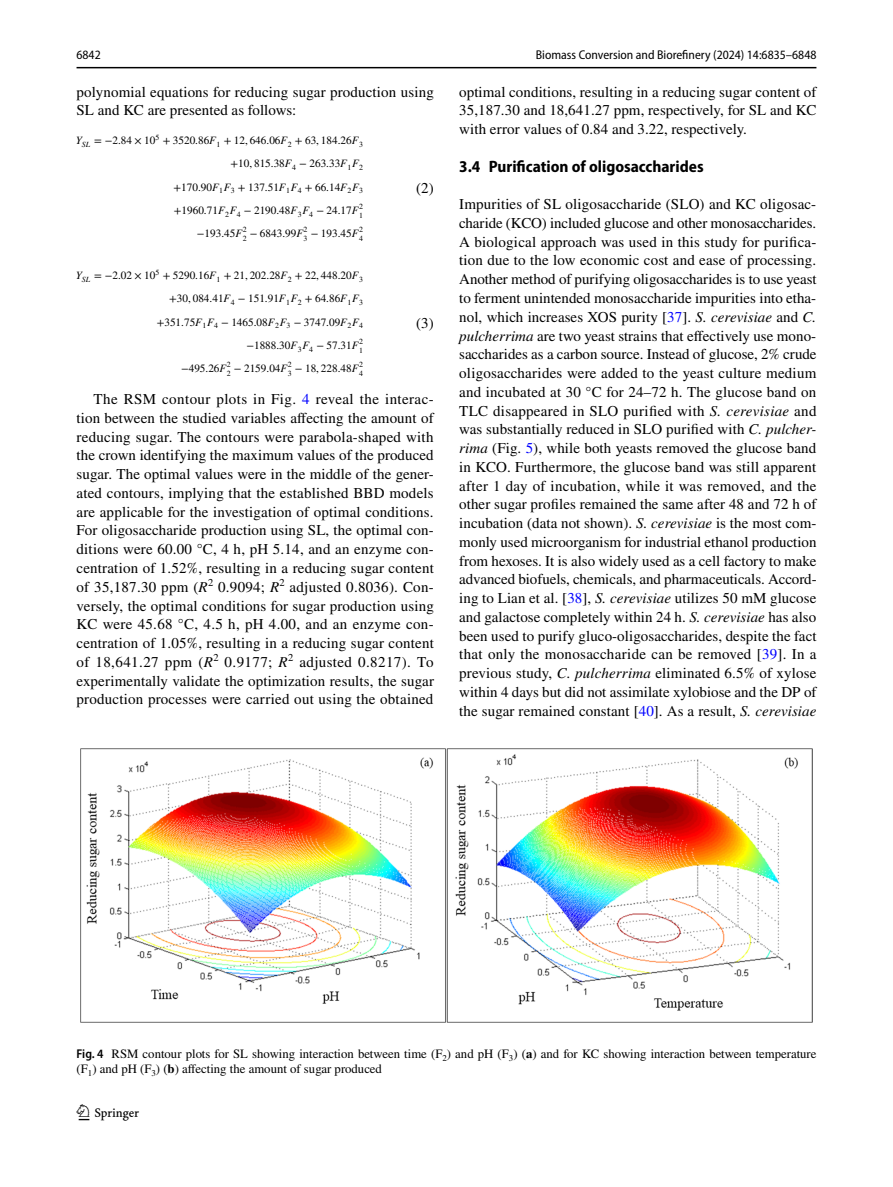
<style>
.page{position:relative;width:893px;height:1187px;background:#fff}
.page>*{position:absolute;margin:0;border:0;box-sizing:border-box;transform-origin:0 0}
.t1{font:22.5px "Springnew Regular 2";color:#000}
.t2{font:700 semi-condensed 16.5px "Myriad Pro";color:#000}
.t3{font:15px/18.8px "STIX";letter-spacing:.005em;color:#000;text-align:justify}
.t4{font:12.75px/15px "STIX";color:#000}
.t5{font:semi-condensed 12.75px "Myriad Pro";color:#000}
.t6{font:11.25px/23.1px "STIX General Regular 3";color:#000;text-align:right}
.t7{font:11.25px/23.1px "STIX General Regular 2";color:#000;text-align:right}
.t8{font:7.8px "STIX General Regular 2";color:#000}
.t9{font:7.8px "STIX General Regular 3";color:#000}
.s1{font-family:"STIX General";font-style:italic}
.s2{font-family:"STIX Math Regular 2"}
.s3{font-family:"STIX General Italic 2"}
.s4{font-family:"STIX Math Regular 3"}
.s5{color:#00f}
.s6{font-style:italic}
.s7{font-family:"Myriad Pro";font-weight:600;font-stretch:semi-condensed}
.s8{font-weight:700}
</style>
<div class="page">
<hr style="left:77px;top:67px;width:739px;height:1px;background:#000">
<img style="left:81px;top:749px;width:731px;height:273px">
<p class="t5" style="left:77px;top:48px;width:26px">6842</p>
<p class="t5" style="left:536px;top:48px;width:282px">Biomass Conversion and Biorefinery (2024) 14:6835–6848</p>
<p class="t3" style="left:77px;top:83px;width:359px">polynomial equations for reducing sugar production using<br>SL and KC are presented as follows:</p>
<p class="t7" style="left:76px;top:129px;width:289px"><span class="s1">Y</span><sub>SL</sub> <span class="s2">= −</span>2.84 <span class="s2">×</span> 10<sup>5</sup> <span class="s2">+</span> 3520.86<span class="s1">F</span><sub>1</sub> <span class="s2">+</span> 12, 646.06<span class="s1">F</span><sub>2</sub> <span class="s2">+</span> 63, 184.26<span class="s1">F</span><sub>3 </sub><span class="s2">+</span>10, 815.38<span class="s1">F</span><sub>4</sub> <span class="s2">−</span> 263.33<span class="s1">F</span><sub>1</sub><span class="s1">F</span><sub>2<br></sub><span class="s2">+</span>170.90<span class="s1">F</span><sub>1</sub><span class="s1">F</span><sub>3</sub> <span class="s2">+</span> 137.51<span class="s1">F</span><sub>1</sub><span class="s1">F</span><sub>4</sub> <span class="s2">+</span> 66.14<span class="s1">F</span><sub>2</sub><span class="s1">F</span><sub>3<br></sub><span class="s2">+</span>1960.71<span class="s1">F</span><sub>2</sub><span class="s1">F</span><sub>4</sub> <span class="s2">−</span> 2190.48<span class="s1">F</span><sub>3</sub><span class="s1">F</span><sub>4</sub> <span class="s2">−</span> 24.17<span class="s1">F</span><sup>2</sup></p>
<p class="t8" style="left:359px;top:212px;width:5px">1</p>
<p class="t7" style="left:197px;top:222px;width:51px"><span class="s2">−</span>193.45<span class="s1">F</span><sup>2</sup></p>
<p class="t7" style="left:243px;top:222px;width:66px"><sub>2</sub> <span class="s2">−</span> 6843.99<span class="s1">F</span><sup>2</sup></p>
<p class="t7" style="left:304px;top:222px;width:61px"><sub>3</sub> <span class="s2">−</span> 193.45<span class="s1">F</span><sup>2</sup></p>
<p class="t8" style="left:359px;top:235px;width:5px">4</p>
<p class="t6" style="left:76px;top:264px;width:289px"><span class="s3">Y</span><sub>SL</sub> <span class="s4">= −</span>2.02 <span class="s4">×</span> 10<sup>5</sup> <span class="s4">+</span> 5290.16<span class="s3">F</span><sub>1</sub> <span class="s4">+</span> 21, 202.28<span class="s3">F</span><sub>2</sub> <span class="s4">+</span> 22, 448.20<span class="s3">F</span><sub>3 </sub><span class="s4">+</span>30, 084.41<span class="s3">F</span><sub>4</sub> <span class="s4">−</span> 151.91<span class="s3">F</span><sub>1</sub><span class="s3">F</span><sub>2</sub> <span class="s4">+</span> 64.86<span class="s3">F</span><sub>1</sub><span class="s3">F</span><sub>3<br></sub><span class="s4">+</span>351.75<span class="s3">F</span><sub>1</sub><span class="s3">F</span><sub>4</sub> <span class="s4">−</span> 1465.08<span class="s3">F</span><sub>2</sub><span class="s3">F</span><sub>3</sub> <span class="s4">−</span> 3747.09<span class="s3">F</span><sub>2</sub><span class="s3">F</span><sub>4<br></sub><span class="s4">−</span>1888.30<span class="s3">F</span><sub>3</sub><span class="s3">F</span><sub>4</sub> <span class="s4">−</span> 57.31<span class="s3">F</span><sup>2</sup></p>
<p class="t9" style="left:359px;top:347px;width:5px">1</p>
<p class="t6" style="left:181px;top:357px;width:51px"><span class="s4">−</span>495.26<span class="s3">F</span><sup>2</sup></p>
<p class="t6" style="left:227px;top:357px;width:66px"><sub>2</sub> <span class="s4">−</span> 2159.04<span class="s3">F</span><sup>2</sup></p>
<p class="t6" style="left:288px;top:357px;width:77px"><sub>3</sub> <span class="s4">−</span> 18, 228.48<span class="s3">F</span><sup>2</sup></p>
<p class="t9" style="left:359px;top:370px;width:5px">4</p>
<p class="t3" style="left:416px;top:180px;width:19px">(2)</p>
<p class="t3" style="left:416px;top:315px;width:19px">(3)</p>
<p class="t3" style="left:77px;top:391px;width:359px;text-indent:17px">The RSM contour plots in Fig. <span class="s5">4</span> reveal the interac&shy;tion between the studied variables affecting the amount of reducing sugar. The contours were parabola-shaped with the crown identifying the maximum values of the produced sugar. The optimal values were in the middle of the gener&shy;ated contours, implying that the established BBD models are applicable for the investigation of optimal conditions.<br>For oligosaccharide production using SL, the optimal con&shy;ditions were 60.00 °C, 4 h, pH 5.14, and an enzyme con&shy;centration of 1.52%, resulting in a reducing sugar content of 35,187.30 ppm (<span class="s6">R</span><sup>2</sup> 0.9094; <span class="s6">R</span><sup>2</sup> adjusted 0.8036). Con&shy;versely, the optimal conditions for sugar production using KC were 45.68 °C, 4.5 h, pH 4.00, and an enzyme con&shy;centration of 1.05%, resulting in a reducing sugar content of 18,641.27 ppm (<span class="s6">R</span><sup>2</sup> 0.9177; <span class="s6">R</span><sup>2</sup> adjusted 0.8217). To experimentally validate the optimization results, the sugar production processes were carried out using the obtained</p>
<p class="t3" style="left:459px;top:83px;width:359px">optimal conditions, resulting in a reducing sugar content of 35,187.30 and 18,641.27 ppm, respectively, for SL and KC with error values of 0.84 and 3.22, respectively.</p>
<p class="t2" style="left:459px;top:157px;width:246px">3.4 Purification of oligosaccharides</p>
<p class="t3" style="left:459px;top:196px;width:359px">Impurities of SL oligosaccharide (SLO) and KC oligosac&shy;charide (KCO) included glucose and other monosaccharides.<br>A biological approach was used in this study for purifica&shy;tion due to the low economic cost and ease of processing.<br>Another method of purifying oligosaccharides is to use yeast to ferment unintended monosaccharide impurities into etha&shy;nol, which increases XOS purity [<span class="s5">37</span>]. <span class="s6">S. cerevisiae</span> and <span class="s6">C. pulcherrima</span> are two yeast strains that effectively use mono&shy;saccharides as a carbon source. Instead of glucose, 2% crude oligosaccharides were added to the yeast culture medium and incubated at 30 °C for 24–72 h. The glucose band on TLC disappeared in SLO purified with <span class="s6">S. cerevisiae</span> and was substantially reduced in SLO purified with <span class="s6">C. pulcher&shy;rima</span> (Fig. <span class="s5">5</span>), while both yeasts removed the glucose band in KCO. Furthermore, the glucose band was still apparent after 1 day of incubation, while it was removed, and the other sugar profiles remained the same after 48 and 72 h of incubation (data not shown). <span class="s6">S. cerevisiae</span> is the most com&shy;monly used microorganism for industrial ethanol production from hexoses. It is also widely used as a cell factory to make advanced biofuels, chemicals, and pharmaceuticals. Accord&shy;ing to Lian et al. [<span class="s5">38</span>], <span class="s6">S. cerevisiae</span> utilizes 50 mM glucose and galactose completely within 24 h. <span class="s6">S. cerevisiae</span> has also been used to purify gluco-oligosaccharides, despite the fact that only the monosaccharide can be removed [<span class="s5">39</span>]. In a previous study, <span class="s6">C. pulcherrima</span> eliminated 6.5% of xylose within 4 days but did not assimilate xylobiose and the DP of the sugar remained constant [<span class="s5">40</span>]. As a result, <span class="s6">S. cerevisiae</span></p>
<p class="t4" style="left:77px;top:1046px;width:741px"><span class="s7">Fig. 4</span> RSM contour plots for SL showing interaction between time (F<sub>2</sub>) and pH (F<sub>3</sub>) (<span class="s8">a</span>) and for KC showing interaction between temperature (F<sub>1</sub>) and pH (F<sub>3</sub>) (<span class="s8">b</span>) affecting the amount of sugar produced</p>
<h1 class="t1" style="left:79px;top:1104px;width:62px">1 3</h1>
</div>
